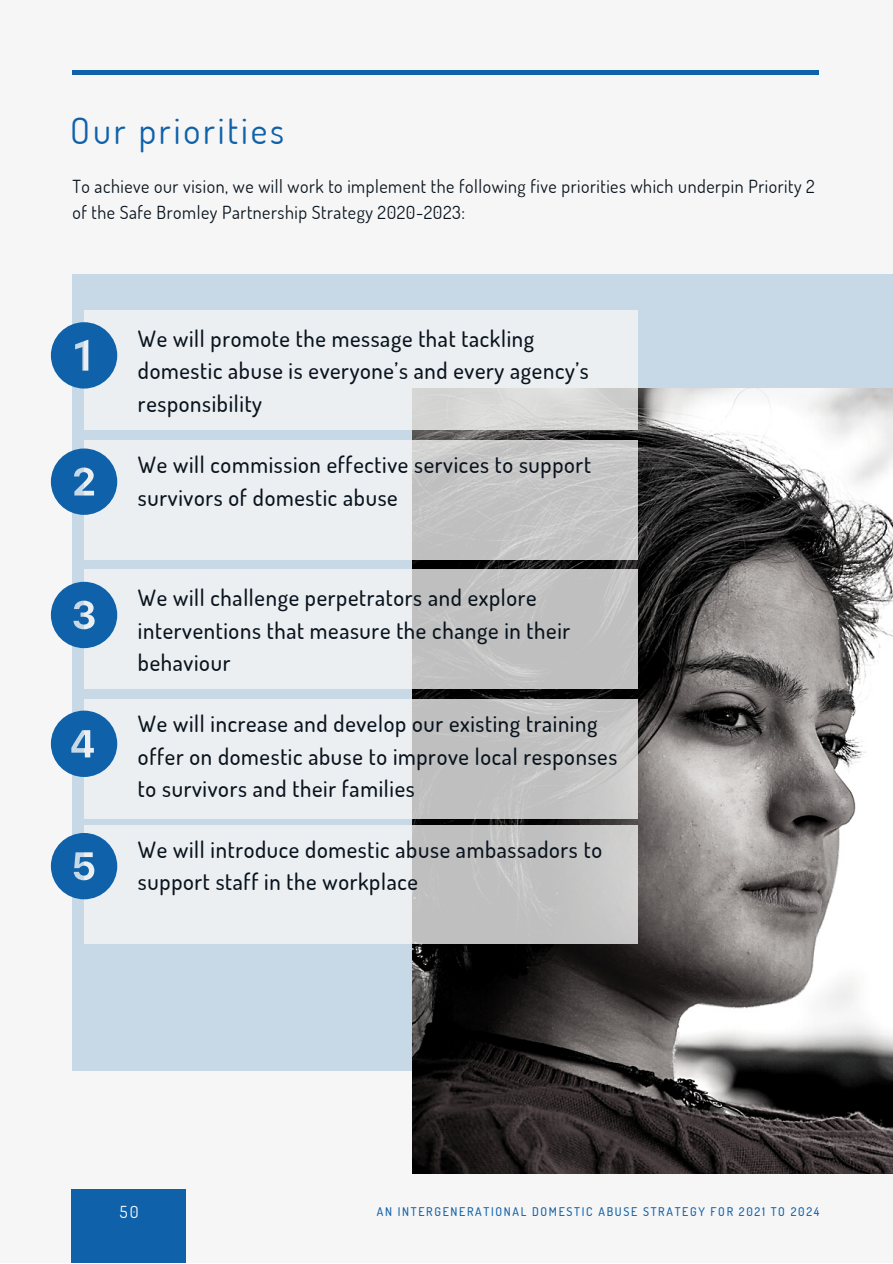
<style>
.page{position:relative;width:893px;height:1264px;background:#fff}
.page>*{position:absolute;margin:0;border:0;box-sizing:border-box;transform-origin:0 0}
.t1{font:36px "Dosis";letter-spacing:.08em;color:#0f62aa}
.t2{font:500 22.5px/32.5px "Dosis";letter-spacing:.03em;color:#0a141e}
.t3{font:18px/25.8px "Dosis";letter-spacing:.03em;color:#0a141e}
.t4{font:16.5px "Dosis";color:#fff}
.t5{font:500 12px "Dosis";letter-spacing:.14em;color:#0f62aa}
</style>
<div class="page">
<div style="left:0;top:0;width:892px;height:1262px;background:#f6f6f6"></div>
<hr style="left:72px;top:71px;width:747px;height:3px;background:#0f62aa">
<div style="left:72px;top:274px;width:820px;height:796px;background:#c7d8e6"></div>
<img style="left:413px;top:388px;width:479px;height:785px">
<svg style="left:84px;top:310px;width:553px;height:120px;background:#e8ebed"></svg>
<svg style="left:84px;top:440px;width:553px;height:119px;background:#dbdddf"></svg>
<svg style="left:84px;top:569px;width:553px;height:120px;background:#d9dbdd"></svg>
<svg style="left:84px;top:699px;width:553px;height:119px;background:#dadcde"></svg>
<svg style="left:84px;top:824px;width:553px;height:119px;background:#d9dbdd"></svg>
<div style="left:72px;top:1188px;width:114px;height:74px;background:#0f62aa"></div>
<svg style="left:51px;top:833px;width:66px;height:66px;background:#4d89be"></svg>
<svg style="left:51px;top:710px;width:66px;height:67px;background:#4e8abe"></svg>
<svg style="left:51px;top:582px;width:66px;height:66px;background:#4c89be"></svg>
<svg style="left:51px;top:448px;width:66px;height:67px;background:#4d8abe"></svg>
<svg style="left:51px;top:322px;width:66px;height:66px;background:#4886bc"></svg>
<h1 class="t1" style="left:70px;top:107px;width:215px">Our priorities</h1>
<p class="t3" style="left:72px;top:173px;width:743px">To achieve our vision, we will work to implement the following five priorities which underpin Priority 2 of the Safe Bromley Partnership Strategy 2020-2023:</p>
<p class="t2" style="left:138px;top:321px;width:452px">We will promote the message that tackling domestic abuse is everyone’s and every agency’s responsibility</p>
<p class="t2" style="left:138px;top:448px;width:454px">We will commission effective services to support survivors of domestic abuse</p>
<p class="t2" style="left:138px;top:580px;width:434px">We will challenge perpetrators and explore interventions that measure the change in their behaviour</p>
<p class="t2" style="left:138px;top:707px;width:481px">We will increase and develop our existing training offer on domestic abuse to improve local responses to survivors and their families</p>
<p class="t2" style="left:138px;top:832px;width:465px">We will introduce domestic abuse ambassadors to support staff in the workplace</p>
<p class="t4" style="left:120px;top:1200px;width:20px">50</p>
<p class="t5" style="left:377px;top:1203px;width:444px">AN INTERGENERATIONAL DOMESTIC ABUSE STRATEGY FOR 2021 TO 2024</p>
</div>
